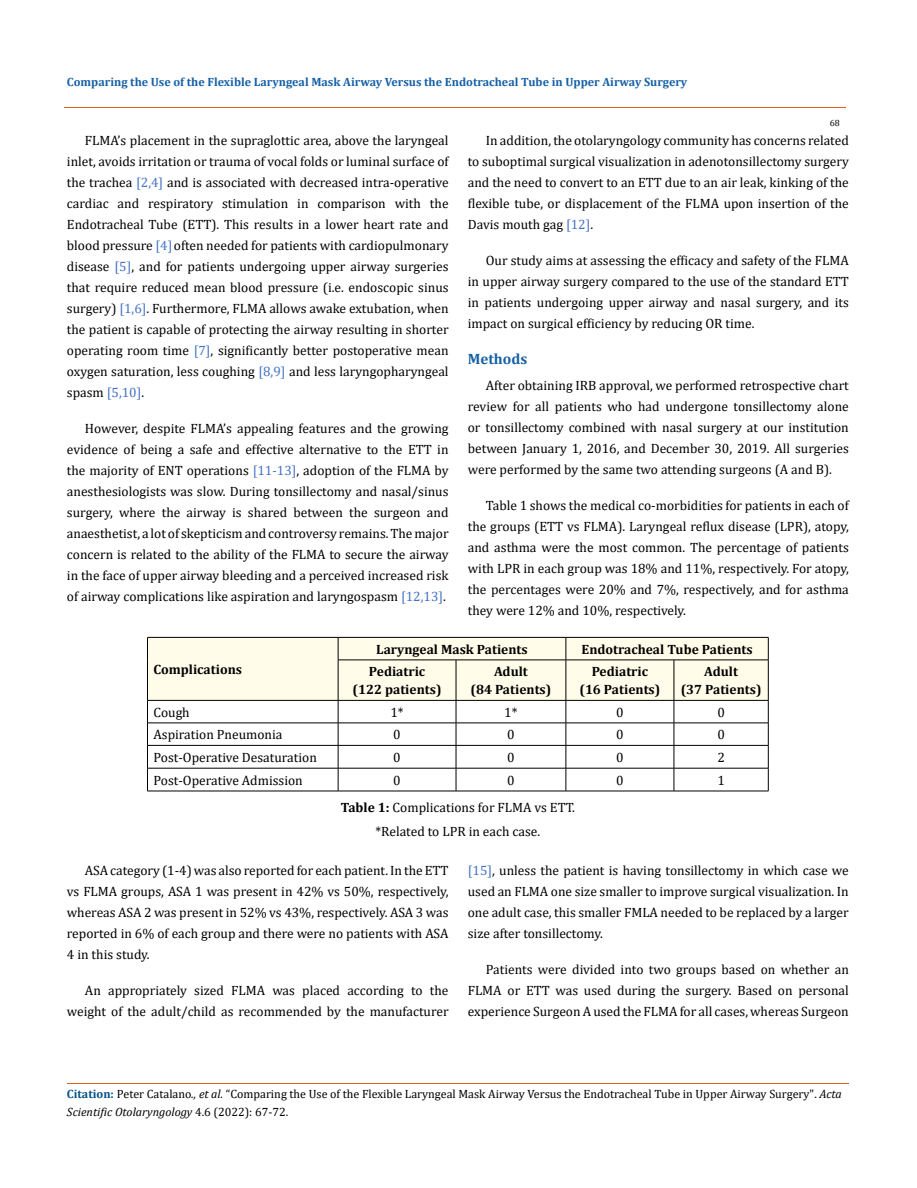
<style>
.page{position:relative;width:917px;height:1188px;background:#fff}
.page>*{position:absolute;margin:0;border:0;box-sizing:border-box;transform-origin:0 0}
.t1{font:700 15px "Cambria";color:#1560a6}
.t2{font:13.5px/21px "Cambria";color:#000;text-align:justify}
.t3{font:700 13.5px/18px "Cambria";color:#000;text-align:center}
.t4{font:12px/18px "Cambria";color:#000}
.t5{font:700 12px "Cambria";color:#1560a6}
.t6{font:9px "Cambria";color:#000}
.s1{color:#4472c4}
.s2{font-weight:700}
.s3{font-weight:700;color:#035089}
.s4{font-style:italic}
</style>
<div class="page">
<svg style="left:147px;top:637px;width:622px;height:154px"></svg>
<hr style="left:147px;top:791px;width:191px;height:1px;background:#000">
<hr style="left:338px;top:791px;width:118px;height:1px;background:#000">
<hr style="left:456px;top:791px;width:110px;height:1px;background:#000">
<hr style="left:566px;top:791px;width:108px;height:1px;background:#000">
<hr style="left:674px;top:791px;width:94px;height:1px;background:#000">
<hr style="left:64px;top:108px;width:781px;height:1px;background:#e05d1a">
<hr style="left:67px;top:1083px;width:781px;height:1px;background:#e05d1a">
<p class="t5" style="left:67px;top:73px;width:622px">Comparing the Use of the Flexible Laryngeal Mask Airway Versus the Endotracheal Tube in Upper Airway Surgery</p>
<p class="t6" style="left:829px;top:118px;width:11px">68</p>
<p class="t2" style="left:67px;top:130px;width:383px;text-indent:18px">FLMA’s placement in the supraglottic area, above the laryngeal inlet, avoids irritation or trauma of vocal folds or luminal surface of the trachea <span class="s1">[2,4]</span> and is associated with decreased intra-operative cardiac and respiratory stimulation in comparison with the Endotracheal Tube (ETT). This results in a lower heart rate and blood pressure <span class="s1">[4]</span>often needed for patients with cardiopulmonary disease <span class="s1">[5]</span>, and for patients undergoing upper airway surgeries that require reduced mean blood pressure (i.e. endoscopic sinus surgery) <span class="s1">[1,6]</span>. Furthermore, FLMA allows awake extubation, when the patient is capable of protecting the airway resulting in shorter operating room time <span class="s1">[7]</span>, significantly better postoperative mean oxygen saturation, less coughing <span class="s1">[8,9]</span> and less laryngopharyngeal spasm <span class="s1">[5,10]</span>.</p>
<p class="t2" style="left:67px;top:418px;width:383px;text-indent:18px">However, despite FLMA’s appealing features and the growing evidence of being a safe and effective alternative to the ETT in the majority of ENT operations <span class="s1">[11-13]</span>, adoption of the FLMA by anesthesiologists was slow. During tonsillectomy and nasal/sinus surgery, where the airway is shared between the surgeon and anaesthetist, a lot of skepticism and controversy remains. The major concern is related to the ability of the FLMA to secure the airway in the face of upper airway bleeding and a perceived increased risk of airway complications like aspiration and laryngospasm <span class="s1">[12,13]</span>.</p>
<p class="t2" style="left:468px;top:130px;width:382px;text-indent:18px">In addition, the otolaryngology community has concerns related to suboptimal surgical visualization in adenotonsillectomy surgery and the need to convert to an ETT due to an air leak, kinking of the flexible tube, or displacement of the FLMA upon insertion of the Davis mouth gag <span class="s1">[12]</span>.</p>
<p class="t2" style="left:468px;top:250px;width:382px;text-indent:18px">Our study aims at assessing the efficacy and safety of the FLMA in upper airway surgery compared to the use of the standard ETT in patients undergoing upper airway and nasal surgery, and its impact on surgical efficiency by reducing OR time.</p>
<p class="t1" style="left:468px;top:349px;width:61px">Methods</p>
<p class="t2" style="left:468px;top:375px;width:382px;text-indent:18px">After obtaining IRB approval, we performed retrospective chart review for all patients who had undergone tonsillectomy alone or tonsillectomy combined with nasal surgery at our institution between January 1, 2016, and December 30, 2019. All surgeries were performed by the same two attending surgeons (A and B).</p>
<p class="t2" style="left:468px;top:495px;width:382px;text-indent:18px">Table 1 shows the medical co-morbidities for patients in each of the groups (ETT vs FLMA). Laryngeal reflux disease (LPR), atopy, and asthma were the most common. The percentage of patients with LPR in each group was 18% and 11%, respectively. For atopy, the percentages were 20% and 7%, respectively, and for asthma they were 12% and 10%, respectively.</p>
<p class="t3" style="left:153px;top:660px;width:90px">Complications</p>
<p class="t3" style="left:376px;top:640px;width:153px">Laryngeal Mask Patients</p>
<p class="t3" style="left:581px;top:640px;width:173px">Endotracheal Tube Patients</p>
<p class="t3" style="left:352px;top:662px;width:90px">Pediatric (122 patients)</p>
<p class="t3" style="left:470px;top:662px;width:82px">Adult<br>(84 Patients)</p>
<p class="t3" style="left:579px;top:662px;width:82px">Pediatric (16 Patients)</p>
<p class="t3" style="left:680px;top:662px;width:82px">Adult<br>(37 Patients)</p>
<p class="t2" style="left:153px;top:702px;width:38px">Cough</p>
<p class="t2" style="left:390px;top:702px;width:15px">1*</p>
<p class="t2" style="left:504px;top:702px;width:15px">1*</p>
<p class="t2" style="left:616px;top:702px;width:9px">0</p>
<p class="t2" style="left:717px;top:702px;width:9px">0</p>
<p class="t2" style="left:153px;top:724px;width:130px">Aspiration Pneumonia</p>
<p class="t2" style="left:393px;top:724px;width:9px">0</p>
<p class="t2" style="left:507px;top:724px;width:9px">0</p>
<p class="t2" style="left:616px;top:724px;width:9px">0</p>
<p class="t2" style="left:717px;top:724px;width:9px">0</p>
<p class="t2" style="left:153px;top:747px;width:165px">Post-Operative Desaturation</p>
<p class="t2" style="left:393px;top:747px;width:9px">0</p>
<p class="t2" style="left:507px;top:747px;width:9px">0</p>
<p class="t2" style="left:616px;top:747px;width:9px">0</p>
<p class="t2" style="left:717px;top:747px;width:9px">2</p>
<p class="t2" style="left:153px;top:770px;width:151px">Post-Operative Admission</p>
<p class="t2" style="left:393px;top:770px;width:9px">0</p>
<p class="t2" style="left:507px;top:770px;width:9px">0</p>
<p class="t2" style="left:616px;top:770px;width:9px">0</p>
<p class="t2" style="left:717px;top:770px;width:9px">1</p>
<p class="t2" style="left:341px;top:796px;width:236px;line-height:24px;text-align:center"><span class="s2">Table 1:</span> Complications for FLMA vs ETT. *Related to LPR in each case.</p>
<p class="t2" style="left:67px;top:859px;width:383px;text-indent:18px">ASA category (1-4) was also reported for each patient. In the ETT vs FLMA groups, ASA 1 was present in 42% vs 50%, respectively, whereas ASA 2 was present in 52% vs 43%, respectively. ASA 3 was reported in 6% of each group and there were no patients with ASA 4 in this study.</p>
<p class="t2" style="left:67px;top:979px;width:383px;text-align:right">An appropriately sized FLMA was placed according to the weight of the adult/child as recommended by the manufacturer</p>
<p class="t2" style="left:468px;top:859px;width:382px"><span class="s1">[15]</span>, unless the patient is having tonsillectomy in which case we used an FLMA one size smaller to improve surgical visualization. In one adult case, this smaller FMLA needed to be replaced by a larger size after tonsillectomy.</p>
<p class="t2" style="left:468px;top:958px;width:382px;text-indent:18px">Patients were divided into two groups based on whether an FLMA or ETT was used during the surgery. Based on personal experience Surgeon A used the FLMA for all cases, whereas Surgeon</p>
<p class="t4" style="left:67px;top:1085px;width:776px"><span class="s3">Citation:</span> Peter Catalano<span class="s4">., et al.</span> “Comparing the Use of the Flexible Laryngeal Mask Airway Versus the Endotracheal Tube in Upper Airway Surgery". <span class="s4">Acta<br>Scientific Otolaryngology</span> 4.6 (2022): 67-72.</p>
</div>
